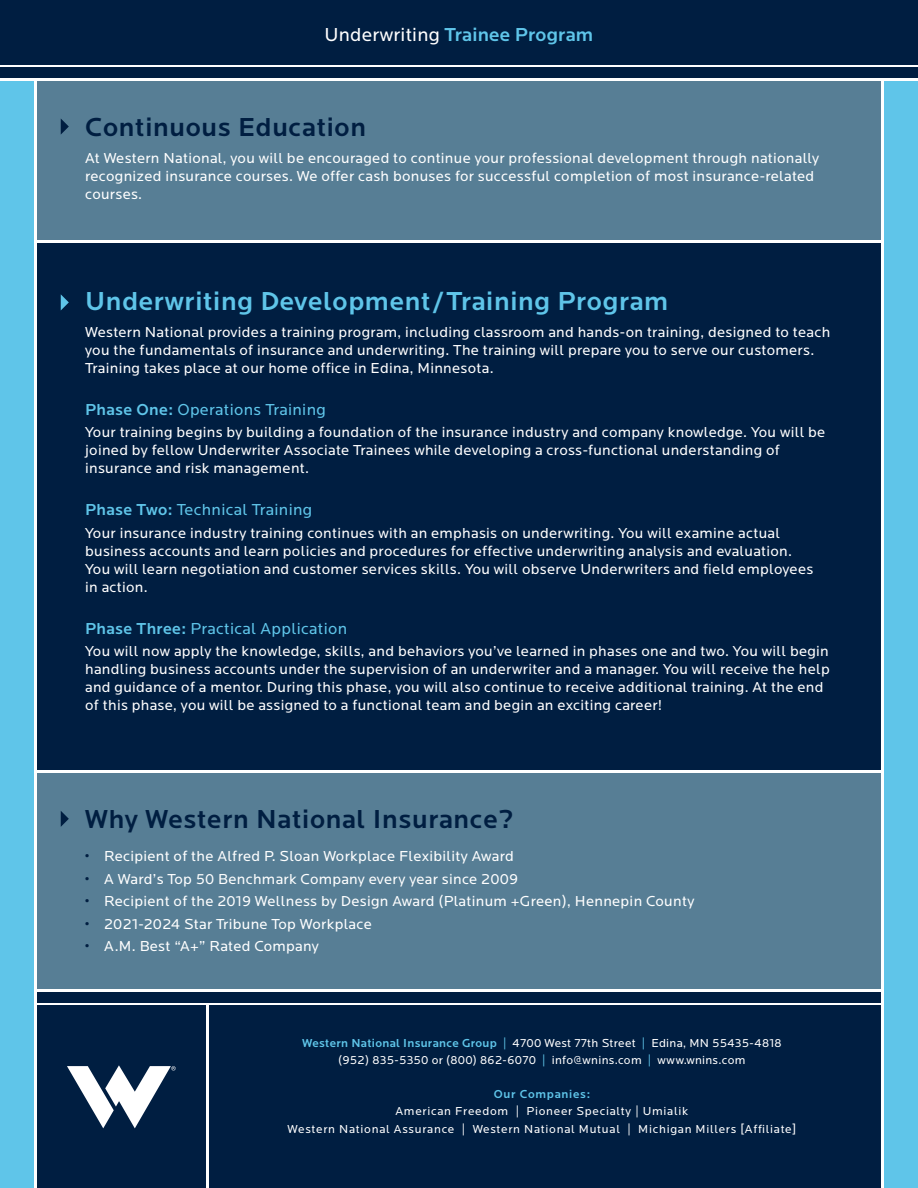
<style>
.page{position:relative;width:918px;height:1188px;background:#fff}
.page>*{position:absolute;margin:0;border:0;box-sizing:border-box;transform-origin:0 0}
.t1{font:500 27px "Locator";letter-spacing:.025em;color:#001e41}
.t2{font:500 27px "Locator";letter-spacing:.025em;color:#5fc5e9}
.t3{font:500 19.5px "Locator";letter-spacing:.01em;color:#5fc5e9}
.t4{font:16.5px "Locator";letter-spacing:.02em;color:#5fc5e9}
.t5{font:15px/18px "Locator";letter-spacing:.02em;color:#fff}
.t6{font:12px/16.5px "Locator";letter-spacing:.025em;color:#fff;text-align:center}
.t7{font:12px/17.4px "Locator";letter-spacing:.06em;color:#fff;text-align:center}
.t8{font:500 12px "Locator";letter-spacing:.06em;color:#5fc5e9}
.s1{font-weight:400;color:#fff}
.s2{font-weight:500}
.s3{color:#001e41}
.s4{font-weight:500;color:#5fc5e9}
.s5{color:#5fc5e9}
</style>
<div class="page">
<div style="left:37px;top:773px;width:844px;height:216px;background:#577e95"></div>
<div style="left:37px;top:81px;width:844px;height:159px;background:#577e95"></div>
<div style="left:37px;top:243px;width:844px;height:527px;background:#001e41"></div>
<div style="left:884px;top:81px;width:34px;height:1107px;background:#5fc5e9"></div>
<div style="left:0;top:81px;width:34px;height:1107px;background:#5fc5e9"></div>
<div style="left:209px;top:1006px;width:672px;height:182px;background:#001e41"></div>
<svg style="left:61px;top:119px;width:8px;height:15px"></svg>
<svg style="left:61px;top:294px;width:8px;height:16px"></svg>
<svg style="left:61px;top:811px;width:8px;height:16px"></svg>
<div style="left:37px;top:992px;width:844px;height:10px;background:#001e41"></div>
<div style="left:0;top:0;width:918px;height:64px;background:#001e41"></div>
<div style="left:0;top:68px;width:918px;height:10px;background:#001e41"></div>
<div style="left:37px;top:1006px;width:169px;height:182px;background:#001e41"></div>
<svg style="left:67px;top:1065px;width:109px;height:63px"></svg>
<h2 class="t3" style="left:325px;top:23px;width:270px"><span class="s1">Underwriting</span> Trainee Program</h2>
<h1 class="t1" style="left:85px;top:112px;width:282px">Continuous Education</h1>
<p class="t5" style="left:85px;top:150px;width:736px">At Western National, you will be encouraged to continue your professional development through nationally recognized insurance courses. We offer cash bonuses for successful completion of most insurance-related courses.</p>
<h1 class="t2" style="left:85px;top:286px;width:585px">Underwriting Development/Training Program</h1>
<p class="t5" style="left:85px;top:323px;width:747px">Western National provides a training program, including classroom and hands-on training, designed to teach you the fundamentals of insurance and underwriting. The training will prepare you to serve our customers.<br>Training takes place at our home office in Edina, Minnesota.</p>
<p class="t4" style="left:85px;top:400px;width:242px"><span class="s2">Phase One:</span> Operations Training</p>
<p class="t5" style="left:85px;top:424px;width:742px">Your training begins by building a foundation of the insurance industry and company knowledge. You will be joined by fellow Underwriter Associate Trainees while developing a cross-functional understanding of insurance and risk management.</p>
<p class="t4" style="left:85px;top:501px;width:229px"><span class="s2">Phase Two:</span> Technical Training</p>
<p class="t5" style="left:85px;top:524px;width:730px">Your insurance industry training continues with an emphasis on underwriting. You will examine actual business accounts and learn policies and procedures for effective underwriting analysis and evaluation.<br>You will learn negotiation and customer services skills. You will observe Underwriters and field employees in action.</p>
<p class="t4" style="left:85px;top:619px;width:264px"><span class="s2">Phase Three:</span> Practical Application</p>
<p class="t5" style="left:85px;top:643px;width:746px">You will now apply the knowledge, skills, and behaviors you’ve learned in phases one and two. You will begin handling business accounts under the supervision of an underwriter and a manager. You will receive the help and guidance of a mentor. During this phase, you will also continue to receive additional training. At the end of this phase, you will be assigned to a functional team and begin an exciting career!</p>
<h1 class="t1" style="left:85px;top:804px;width:430px">Why Western National Insurance?</h1>
<p class="t5" style="left:85px;top:848px;width:431px"><span class="s3">•</span> Recipient of the Alfred P. Sloan Workplace Flexibility Award</p>
<p class="t5" style="left:85px;top:870px;width:435px"><span class="s3">•</span> A Ward’s Top 50 Benchmark Company every year since 2009</p>
<p class="t5" style="left:85px;top:893px;width:611px"><span class="s3">•</span> Recipient of the 2019 Wellness by Design Award (Platinum +Green), Hennepin County</p>
<p class="t5" style="left:85px;top:915px;width:289px"><span class="s3">•</span> 2021-2024 Star Tribune Top Workplace</p>
<p class="t5" style="left:85px;top:938px;width:235px"><span class="s3">•</span> A.M. Best “A+” Rated Company</p>
<p class="t6" style="left:302px;top:1036px;width:481px"><span class="s4">Western National Insurance Group</span> <span class="s5">|</span> 4700 West 77th Street <span class="s5">|</span> Edina, MN 55435-4818 (952) 835-5350 or (800) 862-6070 <span class="s5">|</span> info@wnins.com <span class="s5">|</span> www.wnins.com</p>
<p class="t8" style="left:494px;top:1087px;width:98px">Our Companies:</p>
<p class="t7" style="left:288px;top:1103px;width:510px">American Freedom | Pioneer Specialty | Umialik<br>Western National Assurance | Western National Mutual | Michigan Millers [Affiliate]</p>
</div>
